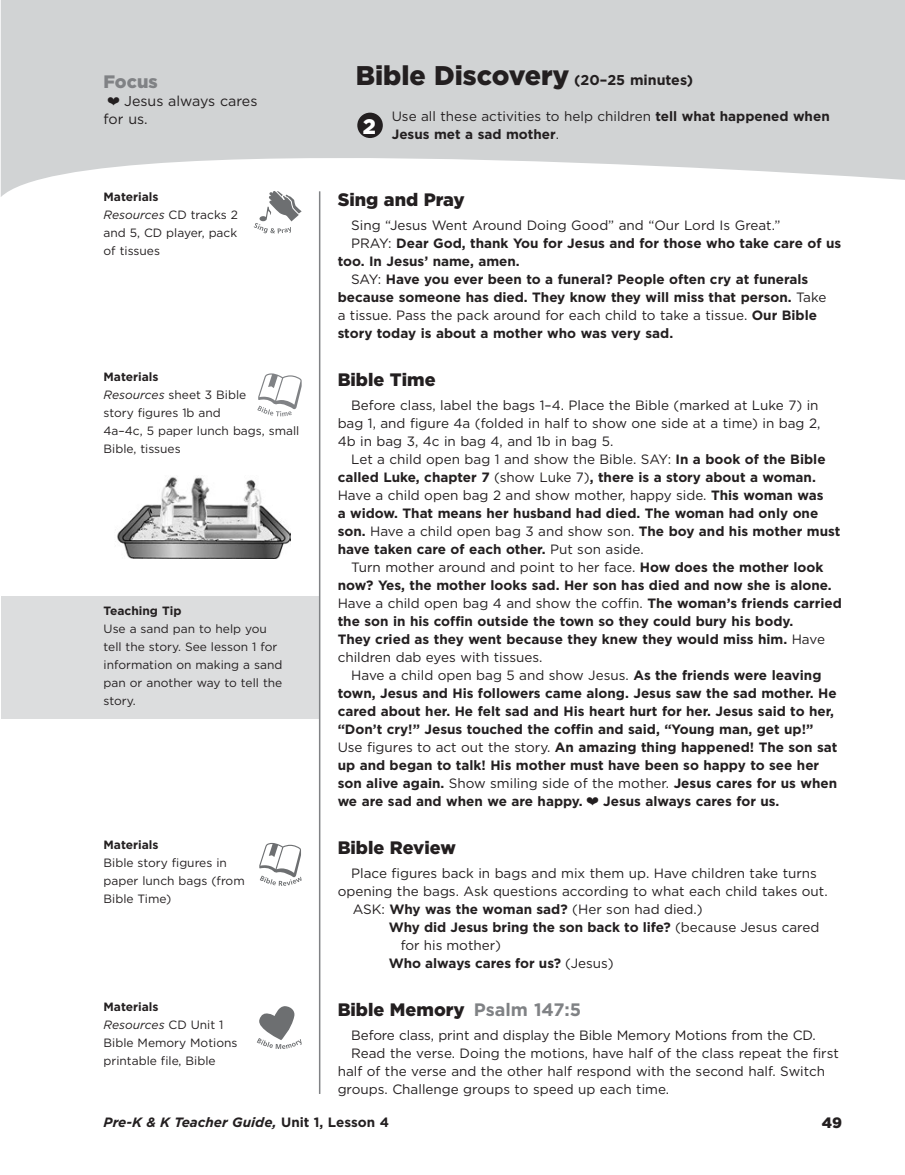
<style>
.page{position:relative;width:905px;height:1175px;background:#fff}
.page>*{position:absolute;margin:0;border:0;box-sizing:border-box;transform-origin:0 0}
.t1{font:900 27px "Gotham";color:#231f20}
.t2{font:900 21px "Gotham";color:#fff}
.t3{font:900 18px "Gotham";color:#231f20}
.t4{font:900 18px "Gotham";color:#808285}
.t5{font:900 15px "Gotham";color:#231f20}
.t6{font:14.25px/18px "Gotham";color:#231f20}
.t7{font:700 13.5px/18px "Gotham";color:#231f20}
.t8{font:13.5px/18px "Gotham";color:#231f20}
.t9{font:italic 700 13.5px "Gotham";color:#231f20}
.t10{font:12px/18px "Gotham";color:#231f20}
.t11{font:700 12px "Gotham";color:#231f20}
.s1{font-weight:700}
.s2{font-style:italic}
.s3{font-weight:700;font-size:14.25px}
.s4{font-weight:400}
.s5{font-weight:700;color:#808285}
.s6{font-style:normal}
</style>
<div class="page">
<svg style="left:1px;top:0;width:903px;height:197px;fill:#d1d3d4"></svg>
<div style="left:2px;top:596px;width:318px;height:123px;background:#dcddde"></div>
<hr style="left:319px;top:191px;width:1px;height:903px;background:#808285">
<div style="left:357px;top:113px;width:26px;height:25px;background:#231f20;border-radius:50%"></div>
<svg style="left:254px;top:190px;width:48px;height:43px"></svg>
<svg style="left:257px;top:373px;width:44px;height:43px"></svg>
<svg style="left:259px;top:843px;width:42px;height:43px"></svg>
<svg style="left:257px;top:1006px;width:45px;height:43px"></svg>
<img style="left:117px;top:477px;width:174px;height:81px">
<svg style="left:108px;top:97px;width:11px;height:8px"></svg>
<h3 class="t4" style="left:104px;top:69px;width:56px">Focus</h3>
<p class="t6" style="left:103px;top:92px;width:155px;text-indent:21px">Jesus always cares for us.</p>
<p class="t10" style="left:104px;top:187px;width:136px"><span class="s1">Materials<br></span><span class="s2">Resources</span> CD tracks 2 and 5, CD player, pack of tissues</p>
<p class="t10" style="left:104px;top:367px;width:197px"><span class="s1">Materials<br></span><span class="s2">Resources</span> sheet 3 Bible<br>story figures 1b and<br>4a–4c, 5 paper lunch bags, small<br>Bible, tissues</p>
<p class="t11" style="left:104px;top:603px;width:79px">Teaching Tip</p>
<p class="t10" style="left:104px;top:619px;width:180px">Use a sand pan to help you tell the story. See lesson 1 for information on making a sand pan or another way to tell the story.</p>
<p class="t11" style="left:104px;top:837px;width:57px">Materials</p>
<p class="t10" style="left:104px;top:853px;width:143px">Bible story figures in paper lunch bags (from<br>Bible Time)</p>
<p class="t10" style="left:104px;top:997px;width:135px"><span class="s1">Materials<br></span><span class="s2">Resources</span> CD Unit 1<br>Bible Memory Motions printable file, Bible</p>
<h1 class="t1" style="left:356px;top:56px;width:339px">Bible Discovery <span class="s3">(20–25 minutes)</span></h1>
<p class="t7" style="left:392px;top:107px;width:439px"><span class="s4">Use all these activities to help children</span> tell what happened when<br>Jesus met a sad mother<span class="s4">.</span></p>
<h2 class="t2" style="left:363px;top:112px;width:15px">2</h2>
<h3 class="t3" style="left:338px;top:187px;width:129px">Sing and Pray</h3>
<p class="t8" style="left:351px;top:216px;width:431px">Sing “Jesus Went Around Doing Good” and “Our Lord Is Great.”</p>
<p class="t7" style="left:351px;top:234px;width:491px"><span class="s4">PRAY:</span> Dear God, thank You for Jesus and for those who take care of us</p>
<p class="t7" style="left:338px;top:252px;width:183px">too. In Jesus’ name, amen.</p>
<p class="t7" style="left:351px;top:270px;width:458px"><span class="s4">SAY:</span> Have you ever been to a funeral? People often cry at funerals</p>
<p class="t7" style="left:338px;top:288px;width:490px">because someone has died. They know they will miss that person. <span class="s4">Take</span></p>
<p class="t8" style="left:338px;top:306px;width:481px">a tissue. Pass the pack around for each child to take a tissue. <span class="s1">Our Bible</span></p>
<p class="t7" style="left:338px;top:324px;width:337px">story today is about a mother who was very sad.</p>
<h3 class="t3" style="left:338px;top:367px;width:99px">Bible Time</h3>
<p class="t8" style="left:338px;top:396px;width:484px;text-indent:14px">Before class, label the bags 1–4. Place the Bible (marked at Luke 7) in bag 1, and figure 4a (folded in half to show one side at a time) in bag 2,<br>4b in bag 3, 4c in bag 4, and 1b in bag 5.</p>
<p class="t7" style="left:338px;top:450px;width:504px;text-indent:14px"><span class="s4">Let a child open bag 1 and show the Bible. SAY:</span> In a book of the Bible called Luke, chapter 7 <span class="s4">(show Luke 7)</span>, there is a story about a woman.<br><span class="s4">Have a child open bag 2 and show mother, happy side.</span> This woman was<br>a widow. That means her husband had died. The woman had only one son. <span class="s4">Have a child open bag 3 and show son.</span> The boy and his mother must have taken care of each other. <span class="s4">Put son aside.</span></p>
<p class="t8" style="left:351px;top:558px;width:473px">Turn mother around and point to her face. <span class="s1">How does the mother look</span></p>
<p class="t7" style="left:338px;top:576px;width:495px">now? Yes, the mother looks sad. Her son has died and now she is alone.</p>
<p class="t8" style="left:338px;top:594px;width:505px">Have a child open bag 4 and show the coffin. <span class="s1">The woman’s friends carried</span></p>
<p class="t7" style="left:338px;top:612px;width:457px">the son in his coffin outside the town so they could bury his body.</p>
<p class="t7" style="left:338px;top:630px;width:489px">They cried as they went because they knew they would miss him. <span class="s4">Have</span></p>
<p class="t8" style="left:338px;top:648px;width:206px">children dab eyes with tissues.</p>
<p class="t8" style="left:351px;top:666px;width:472px">Have a child open bag 5 and show Jesus. <span class="s1">As the friends were leaving</span></p>
<p class="t7" style="left:338px;top:684px;width:500px">town, Jesus and His followers came along. Jesus saw the sad mother. He</p>
<p class="t7" style="left:338px;top:702px;width:498px">cared about her. He felt sad and His heart hurt for her. Jesus said to her,</p>
<p class="t7" style="left:338px;top:720px;width:477px">“Don’t cry!” Jesus touched the coffin and said, “Young man, get up!”</p>
<p class="t7" style="left:338px;top:738px;width:501px"><span class="s4">Use figures to act out the story.</span> An amazing thing happened! The son sat</p>
<p class="t7" style="left:338px;top:756px;width:483px">up and began to talk! His mother must have been so happy to see her</p>
<p class="t7" style="left:338px;top:774px;width:501px">son alive again. <span class="s4">Show smiling side of the mother.</span> Jesus cares for us when</p>
<p class="t7" style="left:338px;top:792px;width:246px">we are sad and when we are happy.</p>
<p class="t7" style="left:603px;top:792px;width:178px">Jesus always cares for us.</p>
<h3 class="t3" style="left:338px;top:835px;width:120px">Bible Review</h3>
<p class="t8" style="left:351px;top:864px;width:467px">Place figures back in bags and mix them up. Have children take turns</p>
<p class="t8" style="left:338px;top:882px;width:491px">opening the bags. Ask questions according to what each child takes out.</p>
<p class="t8" style="left:352px;top:900px;width:351px">ASK: <span class="s1">Why was the woman sad?</span> (Her son had died.)</p>
<p class="t7" style="left:389px;top:918px;width:432px">Why did Jesus bring the son back to life? <span class="s4">(because Jesus cared</span></p>
<p class="t8" style="left:401px;top:936px;width:102px">for his mother)</p>
<p class="t7" style="left:389px;top:954px;width:226px">Who always cares for us? <span class="s4">(Jesus)</span></p>
<h3 class="t3" style="left:337px;top:997px;width:245px">Bible Memory <span class="s5">Psalm 147:5</span></h3>
<p class="t8" style="left:351px;top:1026px;width:466px">Before class, print and display the Bible Memory Motions from the CD.</p>
<p class="t8" style="left:351px;top:1044px;width:489px">Read the verse. Doing the motions, have half of the class repeat the first</p>
<p class="t8" style="left:337px;top:1062px;width:489px">half of the verse and the other half respond with the second half. Switch</p>
<p class="t8" style="left:337px;top:1080px;width:333px">groups. Challenge groups to speed up each time.</p>
<p class="t9" style="left:104px;top:1113px;width:287px">Pre-K &amp; K Teacher Guide, <span class="s6">Unit 1, Lesson 4</span></p>
<p class="t5" style="left:821px;top:1112px;width:22px">49</p>
</div>
